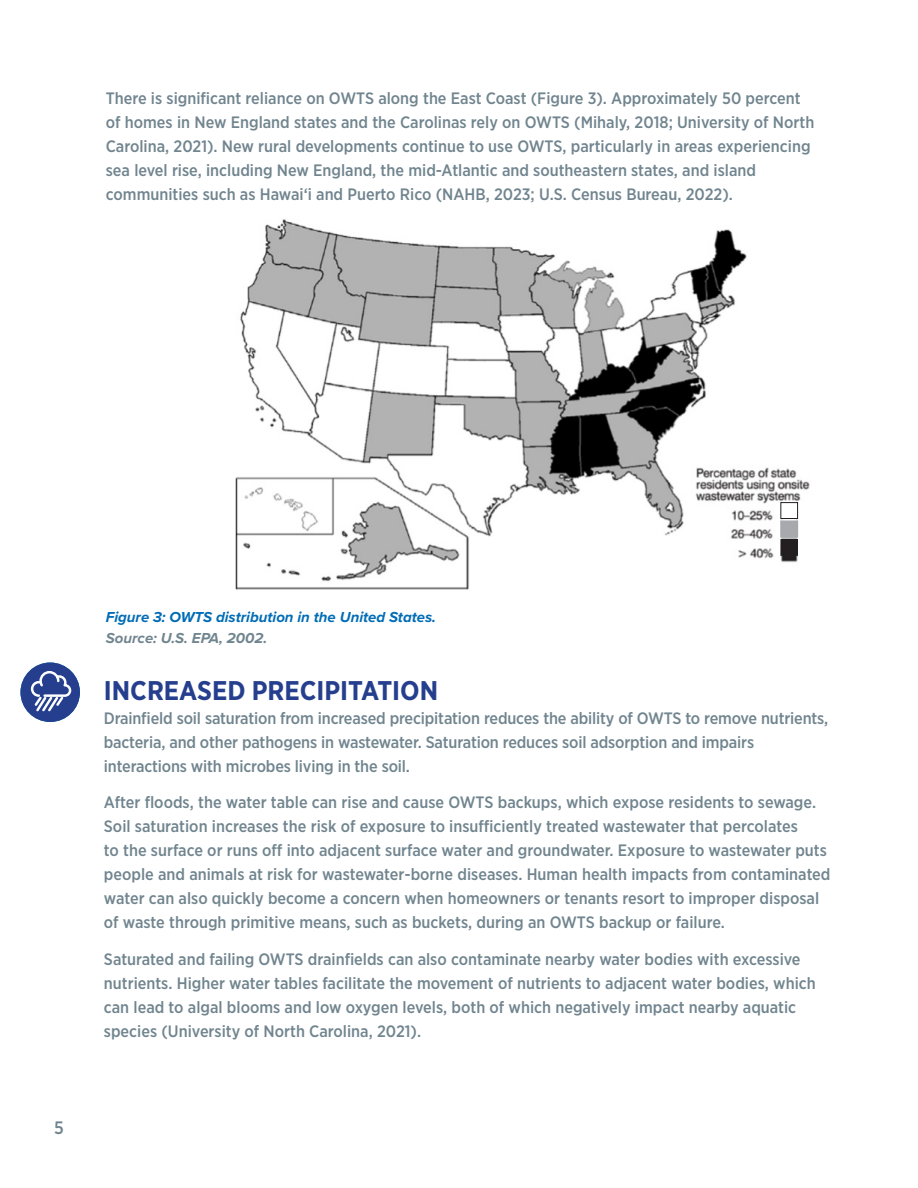
<style>
.page{position:relative;width:918px;height:1188px;background:#fff}
.page>*{position:absolute;margin:0;border:0;box-sizing:border-box;transform-origin:0 0}
.t1{font:700 27px "Gotham Narrow";color:#253f8e}
.t2{font:500 18px "Gotham Narrow";color:#71858f}
.t3{font:500 16.5px/24px "Gotham Narrow";color:#71858f}
.t4{font:italic 700 15px/21px "Proxima Nova";color:#006cb6}
.s1{color:#71858f}
</style>
<div class="page">
<img style="left:235px;top:219px;width:575px;height:371px">
<div style="left:20px;top:663px;width:60px;height:59px;background:#253f8e;border-radius:50%"></div>
<svg style="left:29px;top:670px;width:44px;height:41px"></svg>
<div style="left:781px;top:503px;width:17px;height:16px;background:#fff"></div>
<div style="left:780px;top:502px;width:18px;height:17px;border:1px solid #231f20"></div>
<div style="left:780px;top:520px;width:18px;height:18px;background:#a8a9ad;border:1px solid #a8a9ad"></div>
<div style="left:781px;top:540px;width:16px;height:15px;background:#231f20"></div>
<div style="left:780px;top:539px;width:18px;height:17px;border:1px solid #231f20"></div>
<p class="t3" style="left:106px;top:86px;width:710px">There is significant reliance on OWTS along the East Coast (Figure 3). Approximately 50 percent of homes in New England states and the Carolinas rely on OWTS (Mihaly, 2018; University of North Carolina, 2021). New rural developments continue to use OWTS, particularly in areas experiencing sea level rise, including New England, the mid-Atlantic and southeastern states, and island communities such as Hawai‘i and Puerto Rico (NAHB, 2023; U.S. Census Bureau, 2022).</p>
<p class="t2" style="left:54px;top:1117px;width:11px">5</p>
<p class="t4" style="left:106px;top:606px;width:332px">Figure 3: OWTS distribution in the United States.<br><span class="s1">Source: U.S. EPA, 2002.</span></p>
<h4 class="t1" style="left:104px;top:673px;width:336px">INCREASED PRECIPITATION</h4>
<p class="t3" style="left:104px;top:706px;width:726px">Drainfield soil saturation from increased precipitation reduces the ability of OWTS to remove nutrients, bacteria, and other pathogens in wastewater. Saturation reduces soil adsorption and impairs interactions with microbes living in the soil.</p>
<p class="t3" style="left:104px;top:790px;width:728px">After floods, the water table can rise and cause OWTS backups, which expose residents to sewage.<br>Soil saturation increases the risk of exposure to insufficiently treated wastewater that percolates<br>to the surface or runs off into adjacent surface water and groundwater. Exposure to wastewater puts people and animals at risk for wastewater-borne diseases. Human health impacts from contaminated water can also quickly become a concern when homeowners or tenants resort to improper disposal of waste through primitive means, such as buckets, during an OWTS backup or failure.</p>
<p class="t3" style="left:104px;top:947px;width:713px">Saturated and failing OWTS drainfields can also contaminate nearby water bodies with excessive nutrients. Higher water tables facilitate the movement of nutrients to adjacent water bodies, which can lead to algal blooms and low oxygen levels, both of which negatively impact nearby aquatic species (University of North Carolina, 2021).</p>
</div>
